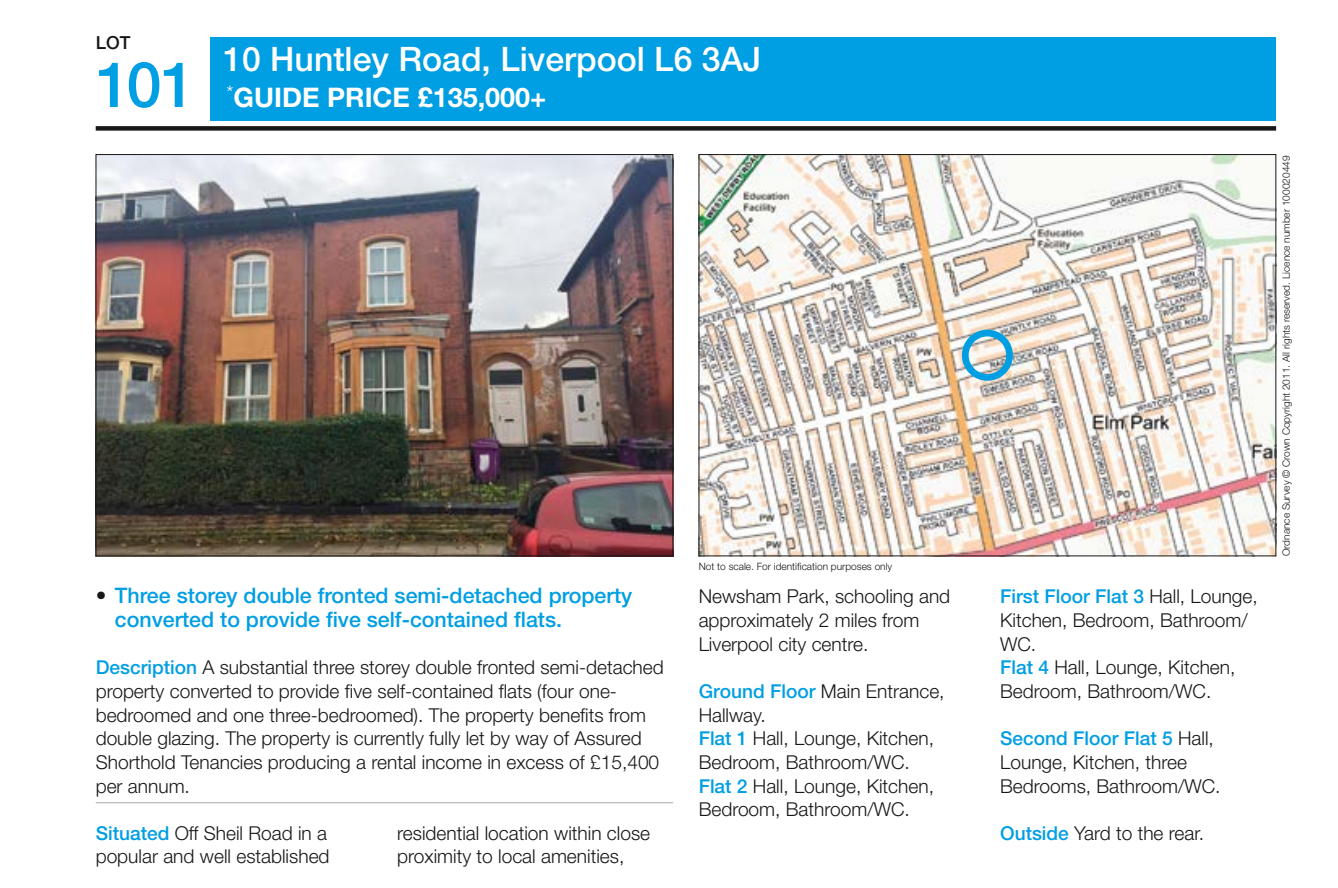
<style>
.page{position:relative;width:1338px;height:888px;background:#fff}
.page>*{position:absolute;margin:0;border:0;box-sizing:border-box;transform-origin:0 0}
.t1{font:500 63px "Helvetica Neue LT Std";color:#009ee3}
.t2{font:500 33.75px "Helvetica Neue LT Std";color:#fff}
.t3{font:700 27px "Helvetica Neue LT Std";color:#fff}
.t4{font:500 21.38px/23.6px "Helvetica Neue LT Std";color:#009ee3}
.t5{font:300 19.12px/23.6px "Helvetica Neue LT Std";color:#181716}
.t6{font:500 18px "Helvetica Neue LT Std";color:#181716}
.t7{font:300 10.12px "Helvetica Neue LT Std";color:#181716}
.s1{color:#181716}
.s2{font-weight:500;color:#009ee3}
</style>
<div class="page">
<div style="left:210px;top:37px;width:1066px;height:83px;background:#009ee3"></div>
<div style="left:96px;top:126px;width:1180px;height:5px;background:#181716"></div>
<img style="left:98px;top:156px;width:573px;height:398px">
<img style="left:700px;top:156px;width:574px;height:398px">
<hr style="left:96px;top:802px;width:577px;height:1px;background:#b1b2b3">
<div style="left:961px;top:329px;width:51px;height:51px;border:7px solid #009ee3;border-radius:50%"></div>
<p class="t6" style="left:96px;top:32px;width:36px">LOT</p>
<h1 class="t1" style="left:96px;top:47px;width:101px">101</h1>
<h2 class="t2" style="left:223px;top:39px;width:539px">10 Huntley Road, Liverpool L6 3AJ</h2>
<h3 class="t3" style="left:226px;top:81px;width:321px"><sup>*</sup>GUIDE PRICE £135,000+</h3>
<p class="t7" style="left:698px;top:560px;width:195px">Not to scale. For identification purposes only</p>
<p class="t4" style="left:115px;top:583px;width:519px;text-indent:-19px"><span class="s1">•</span> Three storey double fronted semi-detached property converted to provide five self-contained flats.</p>
<p class="t5" style="left:96px;top:655px;width:569px"><span class="s2">Description</span> A substantial three storey double fronted semi-detached property converted to provide five self-contained flats (four one&shy;bedroomed and one three-bedroomed). The property benefits from double glazing. The property is currently fully let by way of Assured Shorthold Tenancies producing a rental income in excess of £15,400 per annum.</p>
<p class="t5" style="left:96px;top:820px;width:235px"><span class="s2">Situated</span> Off Sheil Road in a popular and well established</p>
<p class="t5" style="left:397px;top:820px;width:254px">residential location within close proximity to local amenities,</p>
<p class="t5" style="left:698px;top:584px;width:253px">Newsham Park, schooling and approximately 2 miles from<br>Liverpool city centre.</p>
<p class="t5" style="left:698px;top:679px;width:247px"><span class="s2">Ground Floor</span> Main Entrance,<br>Hallway.<br><span class="s2">Flat 1</span> Hall, Lounge, Kitchen,<br>Bedroom, Bathroom/WC.<br><span class="s2">Flat 2</span> Hall, Lounge, Kitchen,<br>Bedroom, Bathroom/WC.</p>
<p class="t5" style="left:1000px;top:584px;width:259px"><span class="s2">First Floor Flat 3</span> Hall, Lounge,<br>Kitchen, Bedroom, Bathroom/<br>WC.<br><span class="s2">Flat 4</span> Hall, Lounge, Kitchen,<br>Bedroom, Bathroom/WC.</p>
<p class="t5" style="left:1000px;top:726px;width:222px"><span class="s2">Second Floor Flat 5</span> Hall,<br>Lounge, Kitchen, three<br>Bedrooms, Bathroom/WC.</p>
<p class="t5" style="left:1000px;top:820px;width:205px"><span class="s2">Outside</span> Yard to the rear.</p>
<p class="t7" style="left:1279px;top:556px;width:402px;rotate:-90deg">Ordnance Survey © Crown Copyright 2011. All rights reserved. Licence number 100020449</p>
</div>
